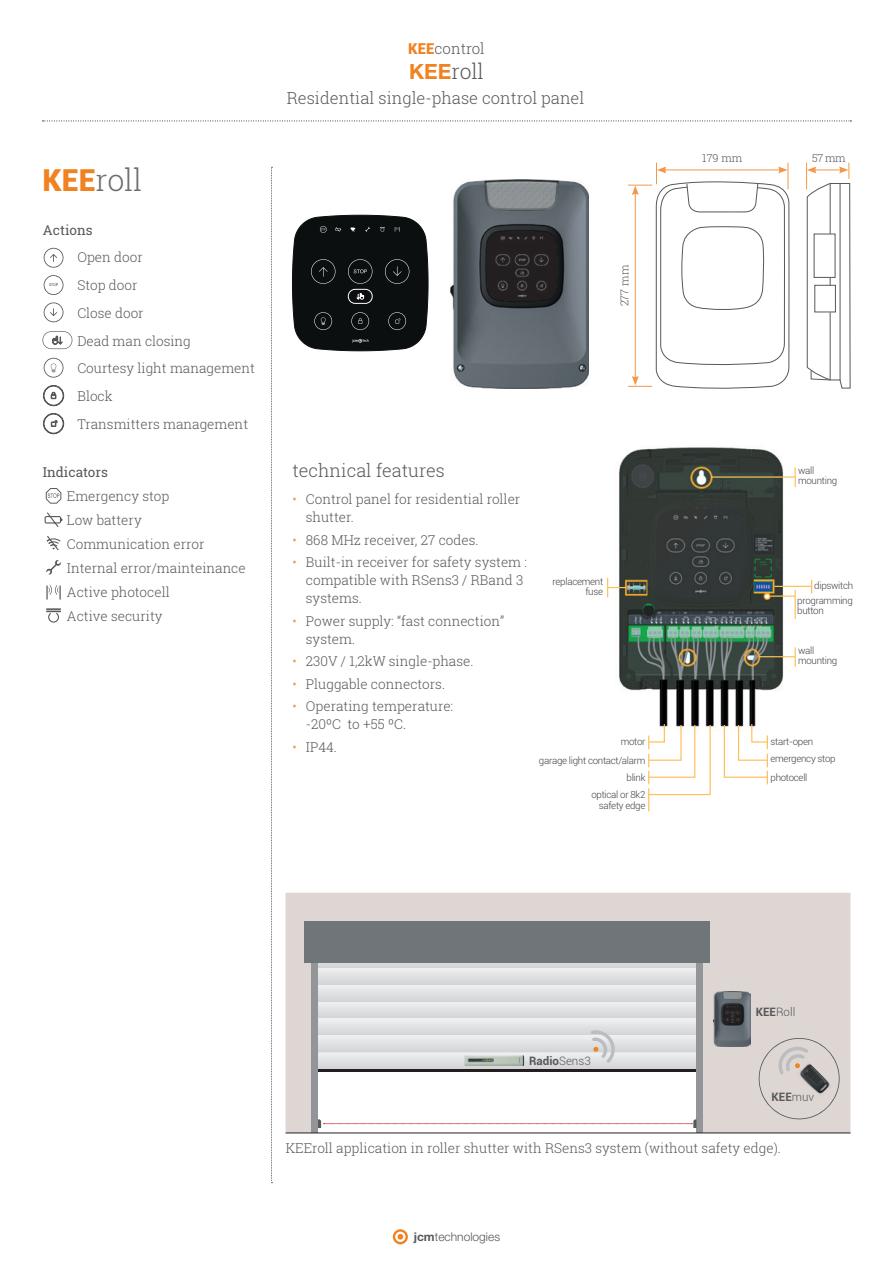
<style>
.page{position:relative;width:893px;height:1263px;background:#fff}
.page>*{position:absolute;margin:0;border:0;box-sizing:border-box;transform-origin:0 0}
.t1{font:300 30.3px "Roboto Slab";color:#6c6d70}
.t2{font:300 21px "Roboto Slab";color:#57585a}
.t3{font:300 18px "Roboto Slab";color:#57585a}
.t4{font:300 16.5px "Roboto Slab";color:#57585a}
.t5{font:300 15px "Roboto Slab";color:#57585a}
.t6{font:300 13.5px/27.8px "Roboto Slab";color:#57585a}
.t7{font:13.5px "Roboto Slab";color:#57585a}
.t8{font:300 12px "Helvetica Neue LT Std";color:#57585a}
.t9{font:700 11.55px "Roboto";color:#57585a}
.t10{font:300 11.55px "Roboto";color:#57585a}
.t11{font:300 10.95px "Roboto Slab";color:#57585a}
.t12{font:300 9.75px/10.5px "Roboto";letter-spacing:-.03em;color:#414243}
.s1{font-family:"Roboto";font-weight:900;color:#f18221}
.s2{font-family:"Helvetica Neue LT Std";font-weight:700;color:#f18221}
.s3{color:#f49848}
.s4{font-weight:300}
.s5{font-weight:700}
</style>
<div class="page">
<svg style="left:43px;top:121px;width:808px;height:1px"></svg>
<svg style="left:46px;top:560px;width:15px;height:15px"></svg>
<svg style="left:45px;top:512px;width:18px;height:15px"></svg>
<svg style="left:46px;top:536px;width:15px;height:14px"></svg>
<svg style="left:46px;top:585px;width:15px;height:15px"></svg>
<svg style="left:46px;top:608px;width:15px;height:15px"></svg>
<svg style="left:46px;top:488px;width:15px;height:16px"></svg>
<svg style="left:43px;top:385px;width:21px;height:21px"></svg>
<svg style="left:43px;top:413px;width:21px;height:21px"></svg>
<svg style="left:44px;top:248px;width:19px;height:20px"></svg>
<svg style="left:44px;top:275px;width:19px;height:20px"></svg>
<svg style="left:44px;top:302px;width:19px;height:20px"></svg>
<svg style="left:628px;top:163px;width:162px;height:226px"></svg>
<svg style="left:806px;top:163px;width:45px;height:226px"></svg>
<hr style="left:840px;top:183px;width:1px;height:197px;background:#57585a">
<div style="left:814px;top:285px;width:22px;height:27px;border:1px solid #57585a"></div>
<svg style="left:271px;top:167px;width:1px;height:1016px"></svg>
<svg style="left:393px;top:1229px;width:15px;height:15px"></svg>
<svg style="left:286px;top:893px;width:564px;height:240px;fill:#ddd6d3"></svg>
<div style="left:318px;top:1002px;width:378px;height:16px;background:#e1e1e2"></div>
<div style="left:318px;top:985px;width:378px;height:17px;background:linear-gradient(to right,#e0e1e2,#e0e1e2)"></div>
<div style="left:318px;top:968px;width:378px;height:17px;background:linear-gradient(to right,#e0e1e2,#e0e1e2)"></div>
<div style="left:318px;top:951px;width:378px;height:17px;background:#d7d8d9"></div>
<div style="left:318px;top:1018px;width:378px;height:17px;background:#e6e7e7"></div>
<hr style="left:318px;top:1069px;width:378px;height:3px;background:#231f20">
<div style="left:311px;top:956px;width:7px;height:177px;background:#939598"></div>
<div style="left:696px;top:956px;width:7px;height:177px;background:#939598"></div>
<div style="left:304px;top:921px;width:406px;height:42px;background:#707579"></div>
<hr style="left:286px;top:1133px;width:564px;height:1px;background:#231f20">
<svg style="left:318px;top:1119px;width:378px;height:9px"></svg>
<svg style="left:318px;top:1029px;width:378px;height:40px;background:#dcddde"></svg>
<svg style="left:759px;top:1038px;width:81px;height:81px;background:#d6cfcd"></svg>
<img style="left:795px;top:1062px;width:37px;height:37px">
<img style="left:714px;top:992px;width:36px;height:55px">
<svg style="left:44px;top:358px;width:19px;height:20px"></svg>
<img style="left:607px;top:447px;width:206px;height:338px">
<hr style="left:711px;top:476px;width:84px;height:2px;background:#fdc15a">
<hr style="left:759px;top:656px;width:36px;height:1px;background:#fdc15a">
<hr style="left:770px;top:595px;width:25px;height:2px;background:#fdc15a">
<hr style="left:774px;top:586px;width:38px;height:1px;background:#fdc15a">
<svg style="left:795px;top:468px;width:1px;height:19px"></svg>
<svg style="left:795px;top:647px;width:1px;height:20px"></svg>
<svg style="left:607px;top:578px;width:19px;height:19px"></svg>
<svg style="left:795px;top:590px;width:1px;height:29px"></svg>
<svg style="left:723px;top:723px;width:46px;height:61px"></svg>
<svg style="left:648px;top:723px;width:63px;height:88px"></svg>
<svg style="left:811px;top:580px;width:1px;height:14px"></svg>
<svg style="left:292px;top:215px;width:136px;height:136px;background:#212324"></svg>
<img style="left:450px;top:180px;width:139px;height:209px">
<svg style="left:43px;top:331px;width:29px;height:18px"></svg>
<h1 class="t1" style="left:43px;top:160px;width:101px"><span class="s1">KEE</span>roll</h1>
<p class="t7" style="left:43px;top:221px;width:51px">Actions</p>
<p class="t6" style="left:77px;top:243px;width:179px">Open door<br>Stop door<br>Close door<br>Dead man closing<br>Courtesy light management<br>Block<br>Transmitters management</p>
<p class="t7" style="left:43px;top:463px;width:67px">Indicators</p>
<p class="t6" style="left:67px;top:484px;width:180px;line-height:24px">Emergency stop<br>Low battery<br>Communication error<br>Internal error/mainteinance<br>Active photocell<br>Active security</p>
<p class="t5" style="left:408px;top:38px;width:78px"><span class="s1">KEE</span>control</p>
<h2 class="t2" style="left:409px;top:57px;width:76px"><span class="s2">KEE</span>roll</h2>
<p class="t4" style="left:287px;top:86px;width:299px">Residential single-phase control panel</p>
<p class="t11" style="left:617px;top:306px;width:43px;rotate:-90deg">277 mm</p>
<h3 class="t3" style="left:292px;top:458px;width:154px">technical features</h3>
<p class="t6" style="left:306px;top:490px;width:216px;line-height:18px;text-indent:-14px"><span class="s3">•</span> Control panel for residential roller shutter.</p>
<p class="t6" style="left:292px;top:526px;width:188px"><span class="s3">•</span> 868 MHz receiver, 27 codes.</p>
<p class="t6" style="left:306px;top:553px;width:223px;line-height:18px;text-indent:-14px"><span class="s3">•</span> Built-in receiver for safety system : compatible with RSens3 / RBand 3 systems.</p>
<p class="t6" style="left:306px;top:611px;width:200px;line-height:18px;text-indent:-14px"><span class="s3">•</span> Power supply: “fast connection” system.</p>
<p class="t6" style="left:292px;top:647px;width:183px"><span class="s3">•</span> 230V / 1,2kW single-phase.</p>
<p class="t6" style="left:292px;top:670px;width:154px"><span class="s3">•</span> Pluggable connectors.</p>
<p class="t6" style="left:306px;top:697px;width:149px;line-height:18px;text-indent:-14px"><span class="s3">•</span> Operating temperature: -20ºC to +55 ºC.</p>
<p class="t6" style="left:292px;top:733px;width:46px"><span class="s3">•</span> IP44.</p>
<p class="t12" style="left:553px;top:576px;width:52px;text-align:right">replacement fuse</p>
<p class="t12" style="left:621px;top:736px;width:26px">motor</p>
<p class="t12" style="left:539px;top:755px;width:108px">garage light contact/alarm</p>
<p class="t12" style="left:626px;top:772px;width:20px">blink</p>
<p class="t12" style="left:591px;top:789px;width:55px;text-align:right">optical or 8k2 safety edge</p>
<p class="t11" style="left:702px;top:151px;width:42px">179 mm</p>
<p class="t11" style="left:812px;top:151px;width:35px">57 mm</p>
<p class="t12" style="left:798px;top:465px;width:41px">wall mounting</p>
<p class="t12" style="left:814px;top:580px;width:40px">dipswitch</p>
<p class="t12" style="left:797px;top:595px;width:57px">programming button</p>
<p class="t12" style="left:798px;top:644px;width:41px">wall mounting</p>
<p class="t12" style="left:770px;top:733px;width:67px;line-height:16.8px">start-open emergency stop</p>
<p class="t12" style="left:770px;top:772px;width:38px">photocell</p>
<p class="t9" style="left:529px;top:1053px;width:63px">Radio<span class="s4">Sens3</span></p>
<p class="t10" style="left:756px;top:1003px;width:41px"><span class="s5">KEE</span>Roll</p>
<p class="t9" style="left:771px;top:1089px;width:44px">KEE<span class="s4">muv</span></p>
<p class="t6" style="left:286px;top:1133px;width:496px">KEEroll application in roller shutter with RSens3 system (without safety edge).</p>
<p class="t8" style="left:414px;top:1229px;width:88px"><span class="s5">jcm</span>technologies</p>
</div>
